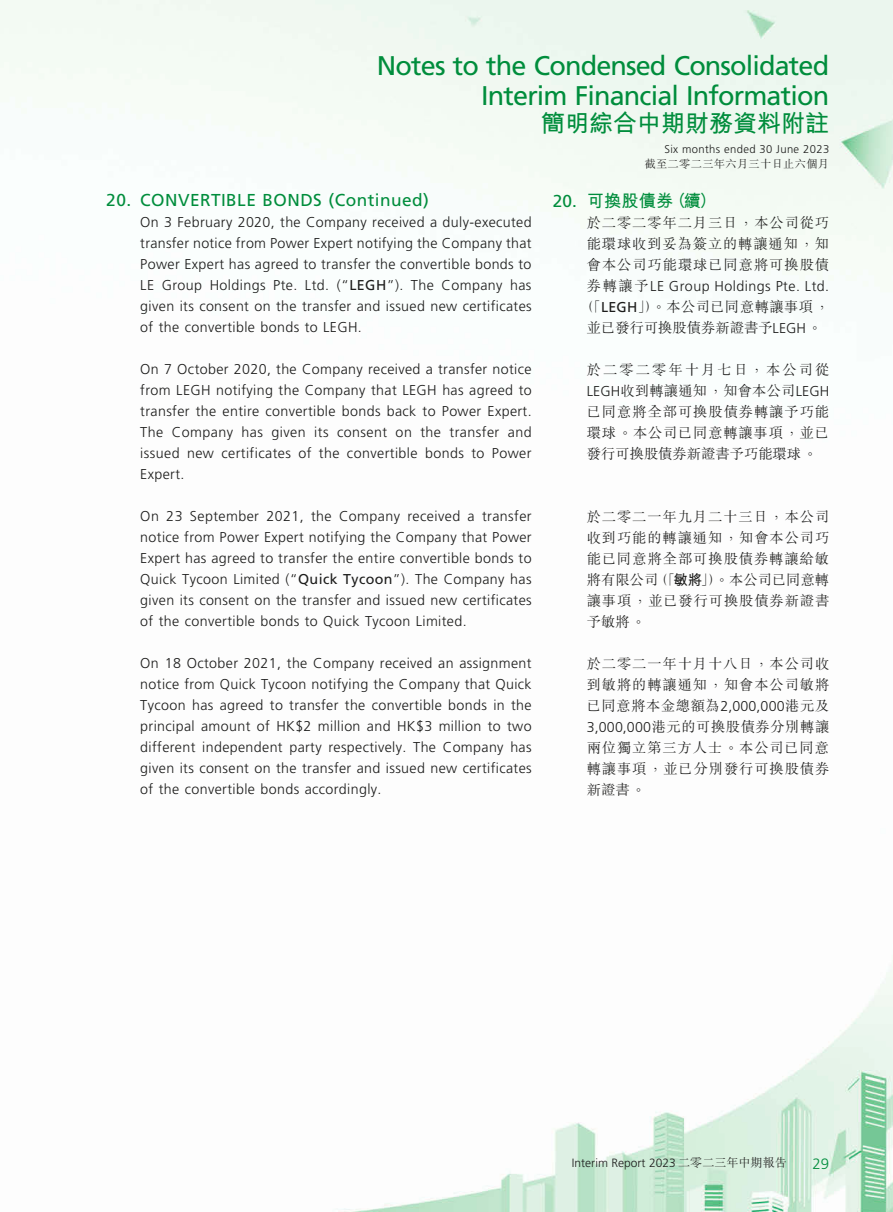
<style>
.page{position:relative;width:893px;height:1212px;background:#fff}
.page>*{position:absolute;margin:0;border:0;box-sizing:border-box;transform-origin:0 0}
.t1{font:27px/30px "Frutiger LT Std";letter-spacing:-.03em;color:#008d3c;text-align:right}
.t2{font:700 24px "M Hei HK";color:#008d3c}
.t3{font:17.25px "Frutiger LT Std";letter-spacing:.025em;color:#008d3c}
.t4{font:700 17.25px "M Hei HK";letter-spacing:.005em;color:#008d3c}
.t5{font:300 15px "Frutiger LT Std";color:#008d3c}
.t6{font:300 14.25px/21px "Frutiger LT Std";letter-spacing:.025em;color:#1c1c1b;text-align:justify}
.t7{font:300 14.25px/21px "M Sung HK";letter-spacing:.065em;color:#1c1c1b;text-align:justify}
.t8{font:300 14.25px/21px "M Sung HK";letter-spacing:.005em;color:#1c1c1b;text-align:center}
.t9{font:300 12px "Frutiger LT Std";letter-spacing:.005em;color:#1c1c1b}
.t10{font:300 11.25px "Frutiger LT Std";letter-spacing:.035em;color:#1c1c1b}
.t11{font:300 11.25px "M Sung HK";letter-spacing:.03em;color:#1c1c1b}
.s1{font-family:"Frutiger LT Std";font-weight:400}
.s2{font-family:"M Sung HK"}
.s3{font-family:"Frutiger LT Std"}
.s4{font-weight:400}
.s5{font-family:"M Hei HK";font-weight:700}
</style>
<div class="page">
<img style="left:0;top:0;width:893px;height:1212px">
<h1 class="t1" style="left:377px;top:51px;width:454px">Notes to the Condensed Consolidated<br>Interim Financial Information</h1>
<h2 class="t2" style="left:541px;top:106px;width:289px">簡明綜合中期財務資料附註</h2>
<p class="t10" style="left:664px;top:143px;width:166px">Six months ended 30 June 2023</p>
<p class="t11" style="left:644px;top:156px;width:186px">截至二零二三年六月三十日止六個月</p>
<p class="t4" style="left:553px;top:188px;width:165px"><span class="s1">20.</span> 可換股債券（續）</p>
<p class="t7" style="left:587px;top:211px;width:244px">於二零二零年二月三日，本公司從巧能環球收到妥為簽立的轉讓通知，知會本公司巧能環球已同意將可換股債</p>
<p class="t6" style="left:587px;top:276px;width:244px"><span class="s2">券轉讓予</span>LE Group Holdings Pte. Ltd.</p>
<p class="t8" style="left:580px;top:295px;width:251px">（「<span class="s1">LEGH</span>」）。本公司已同意轉讓事項，並已發行可換股債券新證書予<span class="s3">LEGH</span>。</p>
<p class="t7" style="left:587px;top:358px;width:244px">於二零二零年十月七日，本公司從<span class="s3">LEGH</span>收到轉讓通知，知會本公司<span class="s3">LEGH</span>已同意將全部可換股債券轉讓予巧能環球。本公司已同意轉讓事項，並已發行可換股債券新證書予巧能環球。</p>
<p class="t3" style="left:106px;top:190px;width:324px">20. CONVERTIBLE BONDS (Continued)</p>
<p class="t6" style="left:140px;top:211px;width:393px">On 3 February 2020, the Company received a duly-executed transfer notice from Power Expert notifying the Company that Power Expert has agreed to transfer the convertible bonds to LE Group Holdings Pte. Ltd. (“<span class="s4">LEGH</span>”). The Company has given its consent on the transfer and issued new certificates of the convertible bonds to LEGH.</p>
<p class="t6" style="left:140px;top:358px;width:393px">On 7 October 2020, the Company received a transfer notice from LEGH notifying the Company that LEGH has agreed to transfer the entire convertible bonds back to Power Expert.<br>The Company has given its consent on the transfer and issued new certificates of the convertible bonds to Power Expert.</p>
<p class="t6" style="left:140px;top:505px;width:393px">On 23 September 2021, the Company received a transfer notice from Power Expert notifying the Company that Power Expert has agreed to transfer the entire convertible bonds to Quick Tycoon Limited (“<span class="s4">Quick Tycoon</span>”). The Company has given its consent on the transfer and issued new certificates of the convertible bonds to Quick Tycoon Limited.</p>
<p class="t6" style="left:140px;top:652px;width:393px">On 18 October 2021, the Company received an assignment notice from Quick Tycoon notifying the Company that Quick Tycoon has agreed to transfer the convertible bonds in the principal amount of HK$2 million and HK$3 million to two different independent party respectively. The Company has given its consent on the transfer and issued new certificates of the convertible bonds accordingly.</p>
<p class="t7" style="left:587px;top:505px;width:244px">於二零二一年九月二十三日，本公司收到巧能的轉讓通知，知會本公司巧能已同意將全部可換股債券轉讓給敏將有限公司（「<span class="s5">敏將</span>」）。本公司已同意轉讓事項，並已發行可換股債券新證書予敏將。</p>
<p class="t7" style="left:587px;top:652px;width:244px">於二零二一年十月十八日，本公司收到敏將的轉讓通知，知會本公司敏將已同意將本金總額為<span class="s3">2,000,000</span>港元及<span class="s3">3,000,000</span>港元的可換股債券分別轉讓兩位獨立第三方人士。本公司已同意轉讓事項，並已分別發行可換股債券新證書。</p>
<p class="t9" style="left:572px;top:1156px;width:216px">Interim Report 2023 <span class="s2">二零二三年中期報告</span></p>
<p class="t5" style="left:812px;top:1155px;width:18px">29</p>
</div>
